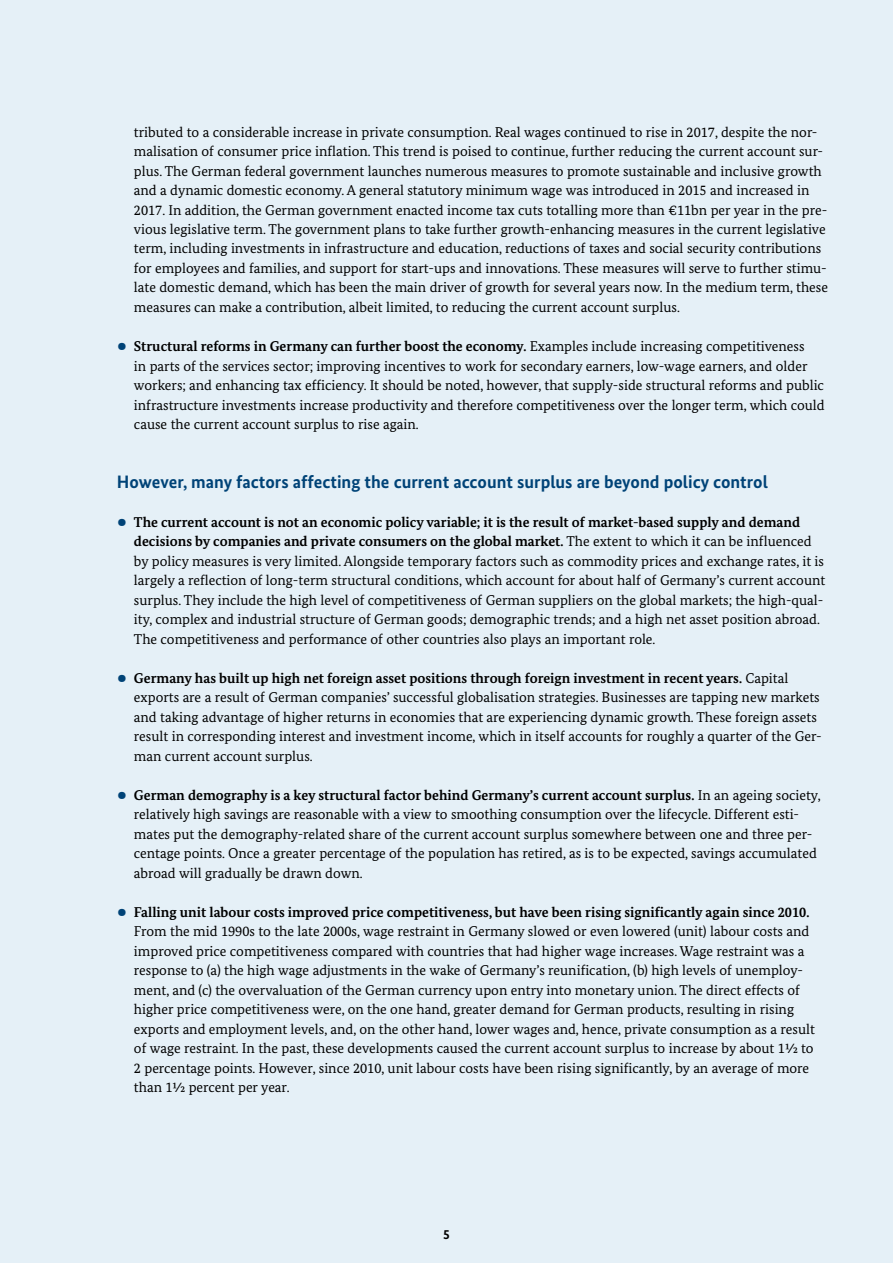
<style>
.page{position:relative;width:893px;height:1263px;background:#e5f0f7}
.page>*{position:absolute;margin:0;border:0;box-sizing:border-box;transform-origin:0 0}
.t1{font:700 18px "Bundes Sans";color:#004377}
.t2{font:14.25px/19.5px "Bundes Serif";color:#000}
.t3{font:700 13.5px "Bundes Sans";color:#000}
.s1{font-weight:700;font-size:31.5px;color:#004377}
.s2{font-weight:700}
</style>
<div class="page">
<p class="t2" style="left:134px;top:122px;width:696px">tributed to a considerable increase in private consumption. Real wages continued to rise in 2017, despite the nor&shy;malisation of consumer price inflation. This trend is poised to continue, further reducing the current account sur&shy;plus. The German federal government launches numerous measures to promote sustainable and inclusive growth and a dynamic domestic economy. A general statutory minimum wage was introduced in 2015 and increased in 2017. In addition, the German government enacted income tax cuts totalling more than €11bn per year in the pre&shy;vious legislative term. The government plans to take further growth-enhancing measures in the current legislative term, including investments in infrastructure and education, reductions of taxes and social security contributions for employees and families, and support for start-ups and innovations. These measures will serve to further stimu&shy;late domestic demand, which has been the main driver of growth for several years now. In the medium term, these measures can make a contribution, albeit limited, to reducing the current account surplus.</p>
<p class="t2" style="left:134px;top:336px;width:692px;text-indent:-17px"><span class="s1">•</span> <span class="s2">Structural reforms in Germany can further boost the economy.</span> Examples include increasing competitiveness<br>in parts of the services sector; improving incentives to work for secondary earners, low-wage earners, and older workers; and enhancing tax efficiency. It should be noted, however, that supply-side structural reforms and public infrastructure investments increase productivity and therefore competitiveness over the longer term, which could cause the current account surplus to rise again.</p>
<p class="t1" style="left:117px;top:470px;width:652px">However, many factors affecting the current account surplus are beyond policy control</p>
<p class="t2" style="left:134px;top:512px;width:693px;text-indent:-17px"><span class="s1">•</span> <span class="s2">The current account is not an economic policy variable; it is the result of market-based supply and demand decisions by companies and private consumers on the global market.</span> The extent to which it can be influenced by policy measures is very limited. Alongside temporary factors such as commodity prices and exchange rates, it is largely a reflection of long-term structural conditions, which account for about half of Germany’s current account surplus. They include the high level of competitiveness of German suppliers on the global markets; the high-qual&shy;ity, complex and industrial structure of German goods; demographic trends; and a high net asset position abroad.<br>The competitiveness and performance of other countries also plays an important role.</p>
<p class="t2" style="left:134px;top:668px;width:689px;text-indent:-17px"><span class="s1">•</span> <span class="s2">Germany has built up high net foreign asset positions through foreign investment in recent years.</span> Capital exports are a result of German companies’ successful globalisation strategies. Businesses are tapping new markets and taking advantage of higher returns in economies that are experiencing dynamic growth. These foreign assets result in corresponding interest and investment income, which in itself accounts for roughly a quarter of the Ger&shy;man current account surplus.</p>
<p class="t2" style="left:134px;top:785px;width:688px;text-indent:-17px"><span class="s1">•</span> <span class="s2">German demography is a key structural factor behind Germany’s current account surplus.</span> In an ageing society, relatively high savings are reasonable with a view to smoothing consumption over the lifecycle. Different esti&shy;mates put the demography-related share of the current account surplus somewhere between one and three per&shy;centage points. Once a greater percentage of the population has retired, as is to be expected, savings accumulated abroad will gradually be drawn down.</p>
<p class="t2" style="left:134px;top:902px;width:682px;text-indent:-17px"><span class="s1">•</span> <span class="s2">Falling unit labour costs improved price competitiveness, but have been rising significantly again since 2010.<br></span>From the mid 1990s to the late 2000s, wage restraint in Germany slowed or even lowered (unit) labour costs and improved price competitiveness compared with countries that had higher wage increases. Wage restraint was a response to (a) the high wage adjustments in the wake of Germany’s reunification, (b) high levels of unemploy&shy;ment, and (c) the overvaluation of the German currency upon entry into monetary union. The direct effects of higher price competitiveness were, on the one hand, greater demand for German products, resulting in rising exports and employment levels, and, on the other hand, lower wages and, hence, private consumption as a result of wage restraint. In the past, these developments caused the current account surplus to increase by about 1½ to 2 percentage points. However, since 2010, unit labour costs have been rising significantly, by an average of more than 1½ percent per year.</p>
<p class="t3" style="left:443px;top:1226px;width:8px">5</p>
</div>
